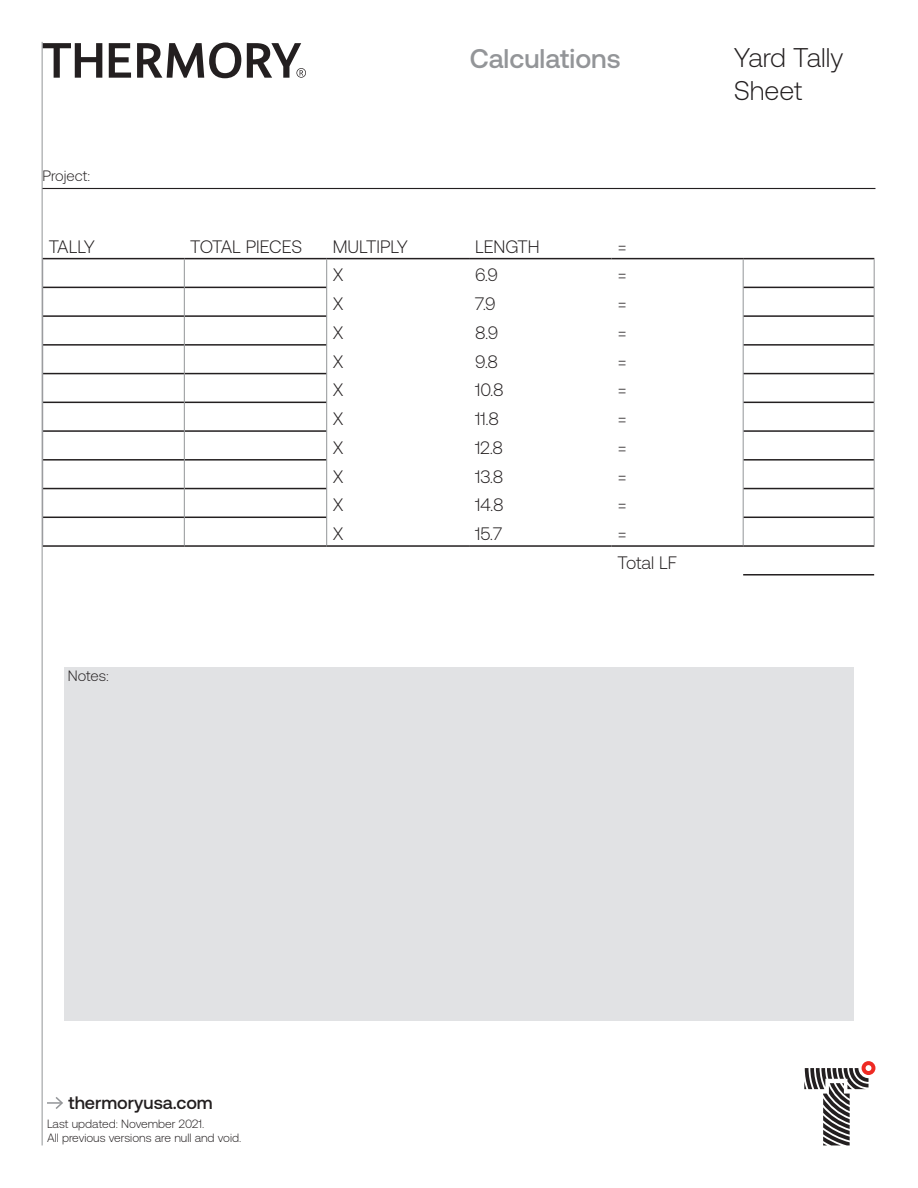
<style>
.page{position:relative;width:918px;height:1188px;background:#fff}
.page>*{position:absolute;margin:0;border:0;box-sizing:border-box;transform-origin:0 0}
.t1{font:300 27px/33px "Aeonik";color:#231f20}
.t2{font:500 27px "Aeonik";color:#939598}
.t3{font:300 18px/28.8px "Aeonik";color:#231f20}
.t4{font:500 18px "Aeonik";color:#231f20}
.t5{font:300 15px "Aeonik";color:#231f20}
.t6{font:300 12px/13.5px "Aeonik";color:#231f20}
</style>
<div class="page">
<div style="left:64px;top:667px;width:790px;height:354px;background:#e1e2e4"></div>
<hr style="left:43px;top:287px;width:141px;height:1px;background:#231f20">
<hr style="left:185px;top:287px;width:142px;height:1px;background:#231f20">
<hr style="left:743px;top:287px;width:131px;height:1px;background:#231f20">
<hr style="left:43px;top:315px;width:141px;height:2px;background:#231f20">
<hr style="left:185px;top:315px;width:142px;height:2px;background:#231f20">
<hr style="left:743px;top:315px;width:131px;height:2px;background:#231f20">
<hr style="left:43px;top:344px;width:141px;height:2px;background:#231f20">
<hr style="left:185px;top:344px;width:142px;height:2px;background:#231f20">
<hr style="left:743px;top:344px;width:131px;height:2px;background:#231f20">
<hr style="left:43px;top:373px;width:141px;height:1px;background:#231f20">
<hr style="left:185px;top:373px;width:142px;height:1px;background:#231f20">
<hr style="left:743px;top:373px;width:131px;height:1px;background:#231f20">
<hr style="left:43px;top:402px;width:141px;height:1px;background:#231f20">
<hr style="left:185px;top:402px;width:142px;height:1px;background:#231f20">
<hr style="left:743px;top:402px;width:131px;height:1px;background:#231f20">
<hr style="left:43px;top:430px;width:141px;height:2px;background:#231f20">
<hr style="left:185px;top:430px;width:142px;height:2px;background:#231f20">
<hr style="left:743px;top:430px;width:131px;height:2px;background:#231f20">
<hr style="left:43px;top:459px;width:141px;height:2px;background:#231f20">
<hr style="left:185px;top:459px;width:142px;height:2px;background:#231f20">
<hr style="left:743px;top:459px;width:131px;height:2px;background:#231f20">
<hr style="left:43px;top:488px;width:141px;height:1px;background:#231f20">
<hr style="left:185px;top:488px;width:142px;height:1px;background:#231f20">
<hr style="left:743px;top:488px;width:131px;height:1px;background:#231f20">
<hr style="left:43px;top:517px;width:141px;height:1px;background:#231f20">
<hr style="left:185px;top:517px;width:142px;height:1px;background:#231f20">
<hr style="left:743px;top:517px;width:131px;height:1px;background:#231f20">
<hr style="left:43px;top:545px;width:141px;height:2px;background:#231f20">
<hr style="left:184px;top:545px;width:143px;height:2px;background:#231f20">
<hr style="left:327px;top:545px;width:142px;height:2px;background:#231f20">
<hr style="left:469px;top:545px;width:142px;height:2px;background:#231f20">
<hr style="left:611px;top:545px;width:132px;height:2px;background:#231f20">
<hr style="left:743px;top:545px;width:131px;height:2px;background:#231f20">
<hr style="left:43px;top:258px;width:141px;height:1px;background:#231f20">
<hr style="left:184px;top:258px;width:143px;height:1px;background:#231f20">
<hr style="left:327px;top:258px;width:142px;height:1px;background:#231f20">
<hr style="left:469px;top:258px;width:142px;height:1px;background:#231f20">
<hr style="left:611px;top:258px;width:132px;height:1px;background:#231f20">
<hr style="left:743px;top:258px;width:131px;height:1px;background:#231f20">
<svg style="left:184px;top:259px;width:1px;height:286px"></svg>
<svg style="left:326px;top:259px;width:1px;height:286px"></svg>
<svg style="left:743px;top:259px;width:1px;height:286px"></svg>
<svg style="left:874px;top:259px;width:1px;height:286px"></svg>
<hr style="left:743px;top:574px;width:131px;height:2px;background:#231f20">
<svg style="left:43px;top:43px;width:59px;height:35px"></svg>
<svg style="left:109px;top:43px;width:22px;height:35px"></svg>
<svg style="left:137px;top:43px;width:104px;height:35px"></svg>
<svg style="left:247px;top:43px;width:59px;height:35px"></svg>
<hr style="left:42px;top:42px;width:1px;height:1103px;background:#939598">
<svg style="left:804px;top:1061px;width:71px;height:84px"></svg>
<hr style="left:43px;top:188px;width:832px;height:1px;background:#231f20">
<svg style="left:47px;top:1097px;width:16px;height:12px"></svg>
<p class="t5" style="left:43px;top:168px;width:49px">Project:</p>
<h1 class="t2" style="left:470px;top:43px;width:152px">Calculations</h1>
<h1 class="t1" style="left:734px;top:41px;width:111px">Yard Tally<br>Sheet</h1>
<p class="t3" style="left:49px;top:232px;width:48px">TALLY</p>
<p class="t3" style="left:190px;top:232px;width:113px">TOTAL PIECES</p>
<p class="t3" style="left:333px;top:232px;width:77px">MULTIPLY</p>
<p class="t3" style="left:475px;top:232px;width:66px">LENGTH</p>
<p class="t3" style="left:617px;top:232px;width:11px">=</p>
<p class="t3" style="left:333px;top:261px;width:12px">X</p>
<p class="t3" style="left:475px;top:261px;width:24px">6.9</p>
<p class="t3" style="left:617px;top:261px;width:11px">=</p>
<p class="t3" style="left:333px;top:289px;width:12px">X</p>
<p class="t3" style="left:475px;top:289px;width:22px">7.9</p>
<p class="t3" style="left:617px;top:289px;width:11px">=</p>
<p class="t3" style="left:333px;top:318px;width:12px">X</p>
<p class="t3" style="left:475px;top:318px;width:25px">8.9</p>
<p class="t3" style="left:617px;top:318px;width:11px">=</p>
<p class="t3" style="left:333px;top:347px;width:12px">X</p>
<p class="t3" style="left:475px;top:347px;width:25px">9.8</p>
<p class="t3" style="left:617px;top:347px;width:11px">=</p>
<p class="t3" style="left:333px;top:376px;width:12px">X</p>
<p class="t3" style="left:475px;top:376px;width:30px">10.8</p>
<p class="t3" style="left:617px;top:376px;width:11px">=</p>
<p class="t3" style="left:333px;top:404px;width:12px">X</p>
<p class="t3" style="left:475px;top:404px;width:25px">11.8</p>
<p class="t3" style="left:617px;top:404px;width:11px">=</p>
<p class="t3" style="left:333px;top:433px;width:12px">X</p>
<p class="t3" style="left:475px;top:433px;width:30px">12.8</p>
<p class="t3" style="left:617px;top:433px;width:11px">=</p>
<p class="t3" style="left:333px;top:462px;width:12px">X</p>
<p class="t3" style="left:475px;top:462px;width:30px">13.8</p>
<p class="t3" style="left:617px;top:462px;width:11px">=</p>
<p class="t3" style="left:333px;top:491px;width:12px">X</p>
<p class="t3" style="left:475px;top:491px;width:30px">14.8</p>
<p class="t3" style="left:617px;top:491px;width:11px">=</p>
<p class="t3" style="left:333px;top:519px;width:12px">X</p>
<p class="t3" style="left:475px;top:519px;width:28px">15.7</p>
<p class="t3" style="left:617px;top:519px;width:61px">=<br>Total LF</p>
<p class="t5" style="left:68px;top:668px;width:43px">Notes:</p>
<p class="t4" style="left:68px;top:1093px;width:146px">thermoryusa.com</p>
<p class="t6" style="left:47px;top:1117px;width:196px">Last updated: November 2021.<br>All previous versions are null and void.</p>
</div>
